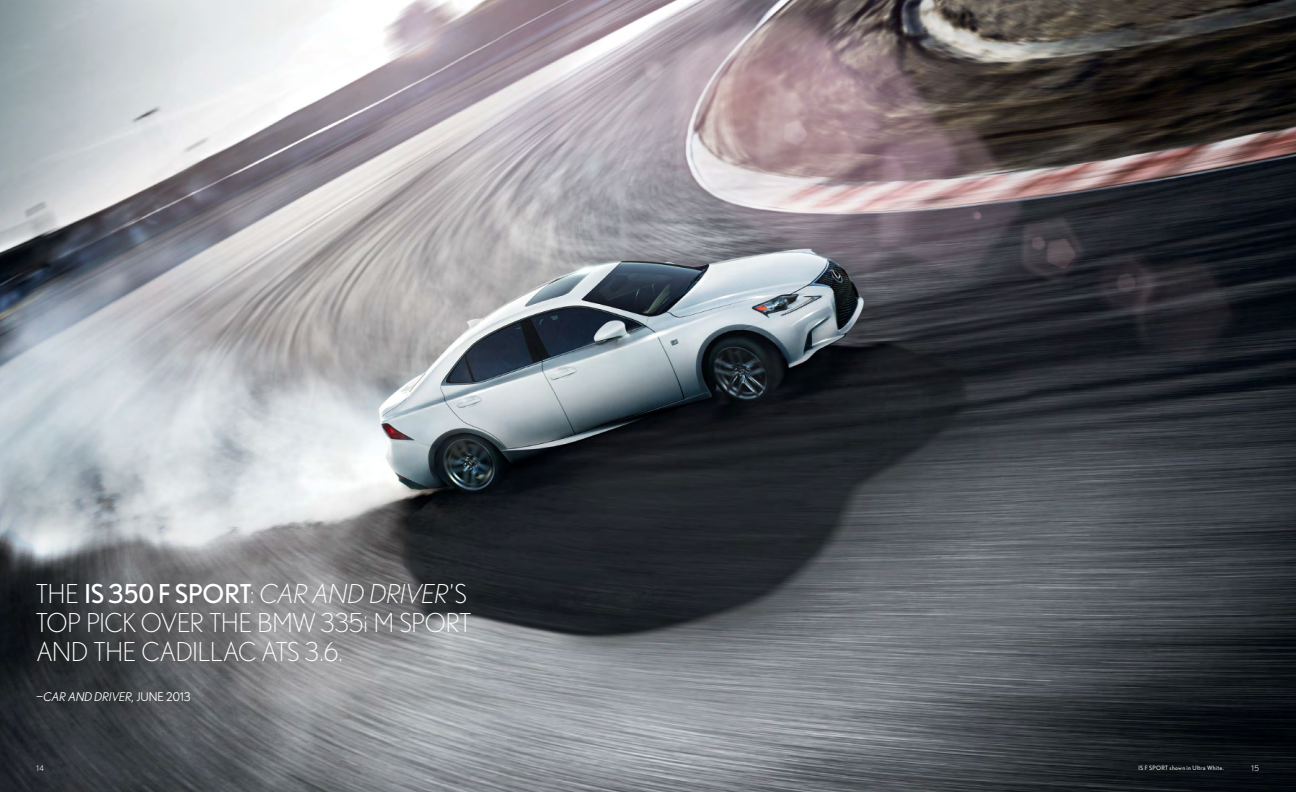
<style>
.page{position:relative;width:1296px;height:792px;background:#fff}
.page>*{position:absolute;margin:0;border:0;box-sizing:border-box;transform-origin:0 0}
.Pull-quote{font:300 26px/29px "Nobel";letter-spacing:-.015em;color:#fff}
.Pull-quote_source{font:italic 12px "Nobel";color:#fff}
.t1{font:8px "Nobel";color:#dcddde}
.Vehicle_shown{font:6px "Nobel";letter-spacing:.04em;color:#dcddde}
.s1{font-weight:400}
.s2{font-style:italic}
.s3{font-style:normal}
</style>
<div class="page">
<img style="left:0;top:0;width:1296px;height:792px">
<p class="Pull-quote" style="left:36px;top:579px;width:437px">THE <span class="s1">IS 350 F SPORT</span>: <span class="s2">CAR AND DRIVER</span>’S<br>TOP PICK OVER THE BMW 335i M SPORT<br>AND THE CADILLAC ATS 3.6.</p>
<p class="Pull-quote_source" style="left:36px;top:690px;width:156px">—CAR AND DRIVER, <span class="s3">JUNE 2013</span></p>
<p class="t1" style="left:37px;top:763px;width:9px">14</p>
<p class="Vehicle_shown" style="left:1138px;top:765px;width:87px">IS F SPORT shown in Ultra White.</p>
<p class="t1" style="left:1252px;top:763px;width:9px">15</p>
</div>
